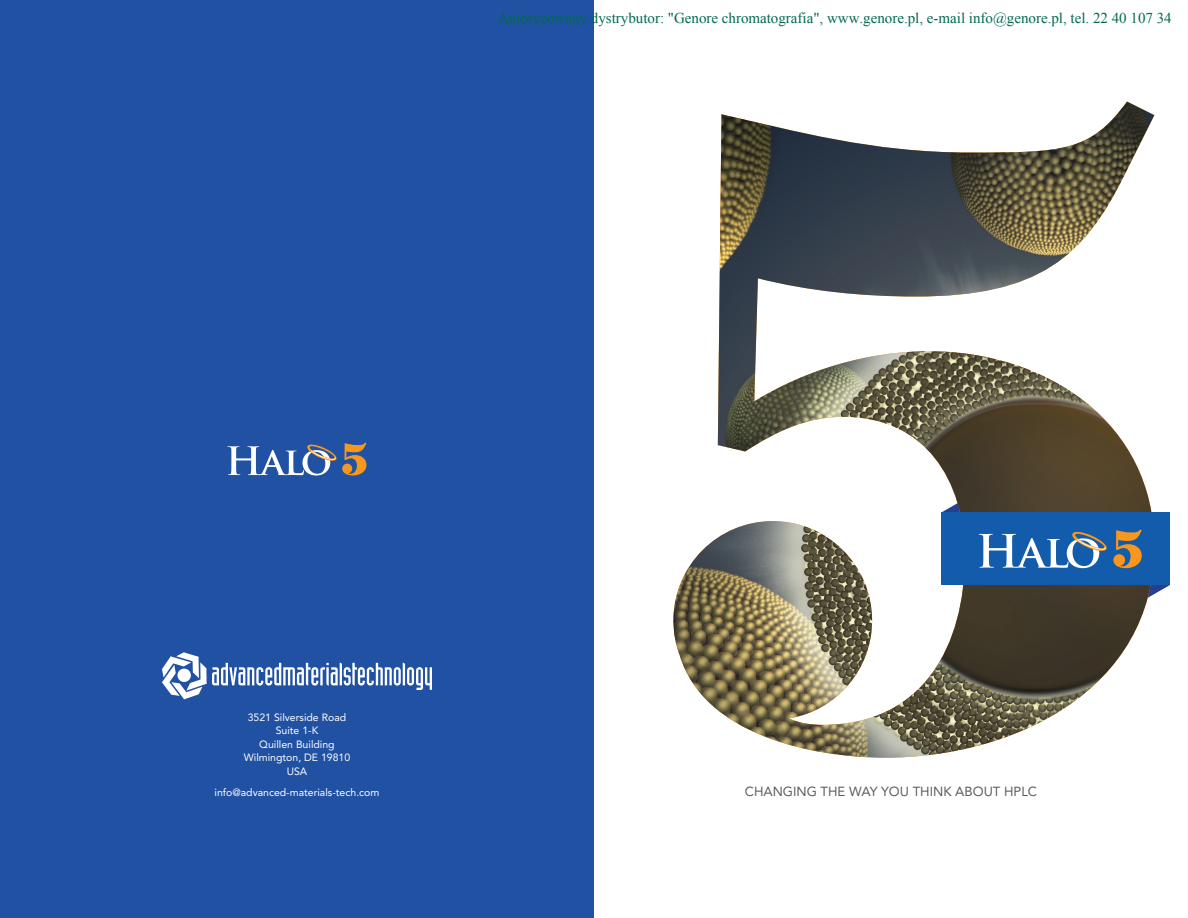
<style>
.page{position:relative;width:1188px;height:918px;background:#fff}
.page>*{position:absolute;margin:0;border:0;box-sizing:border-box;transform-origin:0 0}
.t1{font:15px "Times New Roman";color:#03694e}
.t2{font:13.2px "Avenir LT Std";color:#5c5a5d}
.t3{font:10.5px/13.5px "Avenir LT Std";color:#fff;text-align:center}
</style>
<div class="page">
<div style="left:0;top:0;width:594px;height:918px;background:#2051a3"></div>
<svg style="left:1154px;top:585px;width:16px;height:9px"></svg>
<img style="left:673px;top:102px;width:481px;height:656px">
<div style="left:942px;top:512px;width:228px;height:73px;background:#135cab"></div>
<svg style="left:228px;top:442px;width:138px;height:34px"></svg>
<svg style="left:979px;top:529px;width:163px;height:39px"></svg>
<svg style="left:162px;top:652px;width:270px;height:47px"></svg>
<div style="left:177px;top:669px;width:14px;height:13px;background:#fff;border-radius:50%"></div>
<p class="t1" style="left:498px;top:13px;width:675px">Autoryzowany dystrybutor: "Genore chromatografia", www.genore.pl, e-mail info@genore.pl, tel. 22 40 107 34</p>
<p class="t3" style="left:244px;top:710px;width:108px">3521 Silverside Road<br>Suite 1-K<br>Quillen Building<br>Wilmington, DE 19810<br>USA</p>
<p class="t3" style="left:215px;top:785px;width:167px">info@advanced-materials-tech.com</p>
<p class="t2" style="left:745px;top:783px;width:294px">Changing the way you think about H PLC</p>
</div>
